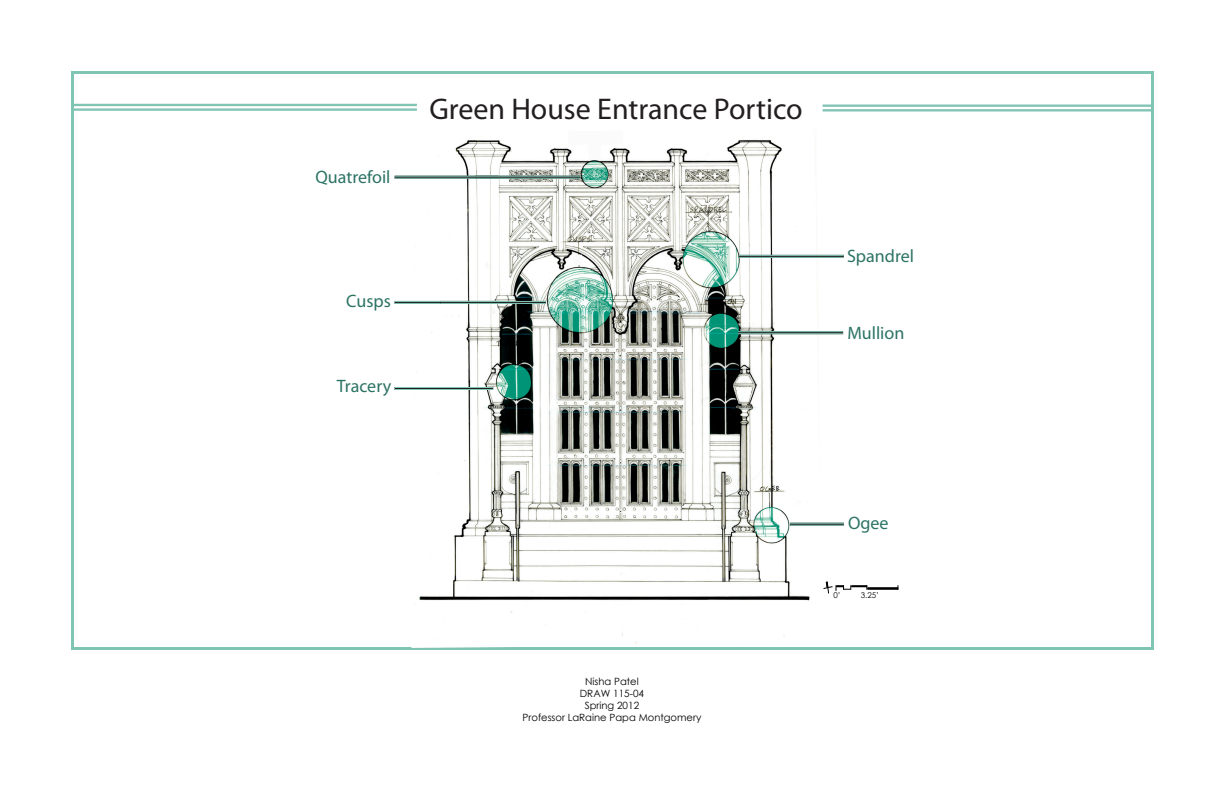
<style>
.page{position:relative;width:1224px;height:792px;background:#fff}
.page>*{position:absolute;margin:0;border:0;box-sizing:border-box;transform-origin:0 0}
.Colum_Text{font:30px "Myriad Pro";color:#231f20}
.Colum_Text-2{font:18px "Myriad Pro";color:#2c7364}
.t1{font:10px/12px "Century Gothic";color:#000;text-align:center}
.t2{font:8px "Century Gothic";color:#000}
</style>
<div class="page">
<hr style="left:71px;top:71px;width:1083px;height:3px;background:#80c4b4">
<hr style="left:1151px;top:73px;width:3px;height:575px;background:#80c4b4">
<hr style="left:71px;top:647px;width:1083px;height:3px;background:#80c4b4">
<hr style="left:71px;top:73px;width:3px;height:575px;background:#80c4b4">
<hr style="left:73px;top:108px;width:344px;height:3px;background:#80c4b4">
<hr style="left:73px;top:104px;width:344px;height:2px;background:#80c4b4">
<hr style="left:823px;top:105px;width:329px;height:2px;background:#80c4b4">
<hr style="left:823px;top:109px;width:329px;height:2px;background:#80c4b4">
<img style="left:410px;top:140px;width:410px;height:508px">
<div style="left:867px;top:587px;width:31px;height:3px;background:#000;border:1px solid #000"></div>
<svg style="left:823px;top:581px;width:44px;height:13px"></svg>
<hr style="left:739px;top:255px;width:105px;height:3px;background:#231f20">
<hr style="left:739px;top:255px;width:105px;height:1px;background:#80c4b4">
<hr style="left:739px;top:257px;width:105px;height:1px;background:#80c4b4">
<hr style="left:395px;top:176px;width:103px;height:3px;background:#231f20">
<hr style="left:395px;top:176px;width:103px;height:1px;background:#80c4b4">
<hr style="left:395px;top:178px;width:103px;height:1px;background:#80c4b4">
<hr style="left:475px;top:176px;width:105px;height:3px;background:#231f20">
<hr style="left:475px;top:176px;width:105px;height:1px;background:#80c4b4">
<hr style="left:475px;top:178px;width:105px;height:1px;background:#80c4b4">
<hr style="left:395px;top:387px;width:98px;height:3px;background:#231f20">
<hr style="left:395px;top:387px;width:98px;height:1px;background:#80c4b4">
<hr style="left:395px;top:389px;width:98px;height:1px;background:#80c4b4">
<hr style="left:790px;top:523px;width:54px;height:3px;background:#231f20">
<hr style="left:790px;top:523px;width:54px;height:1px;background:#80c4b4">
<hr style="left:790px;top:525px;width:54px;height:1px;background:#80c4b4">
<hr style="left:395px;top:301px;width:105px;height:3px;background:#231f20">
<hr style="left:395px;top:301px;width:105px;height:1px;background:#80c4b4">
<hr style="left:395px;top:303px;width:105px;height:1px;background:#80c4b4">
<hr style="left:441px;top:301px;width:105px;height:3px;background:#231f20">
<hr style="left:441px;top:301px;width:105px;height:1px;background:#80c4b4">
<hr style="left:441px;top:303px;width:105px;height:1px;background:#80c4b4">
<hr style="left:738px;top:331px;width:105px;height:3px;background:#231f20">
<hr style="left:738px;top:331px;width:105px;height:1px;background:#80c4b4">
<hr style="left:738px;top:333px;width:105px;height:1px;background:#80c4b4">
<p class="Colum_Text-2" style="left:316px;top:166px;width:77px">Quatrefoil</p>
<p class="Colum_Text" style="left:429px;top:91px;width:375px">Green House Entrance Portico</p>
<p class="Colum_Text-2" style="left:346px;top:290px;width:46px">Cusps</p>
<p class="Colum_Text-2" style="left:337px;top:375px;width:56px">Tracery</p>
<p class="Colum_Text-2" style="left:847px;top:245px;width:68px">Spandrel</p>
<p class="Colum_Text-2" style="left:847px;top:322px;width:59px">Mullion</p>
<p class="t1" style="left:523px;top:676px;width:180px">Nisha Patel<br>DRAW 115-04<br>Spring 2012<br>Professor LaRaine Papa Montgomery</p>
<p class="Colum_Text-2" style="left:848px;top:512px;width:42px">Ogee</p>
<p class="t2" style="left:834px;top:590px;width:9px">0’</p>
<p class="t2" style="left:861px;top:590px;width:20px">3.25’</p>
</div>
